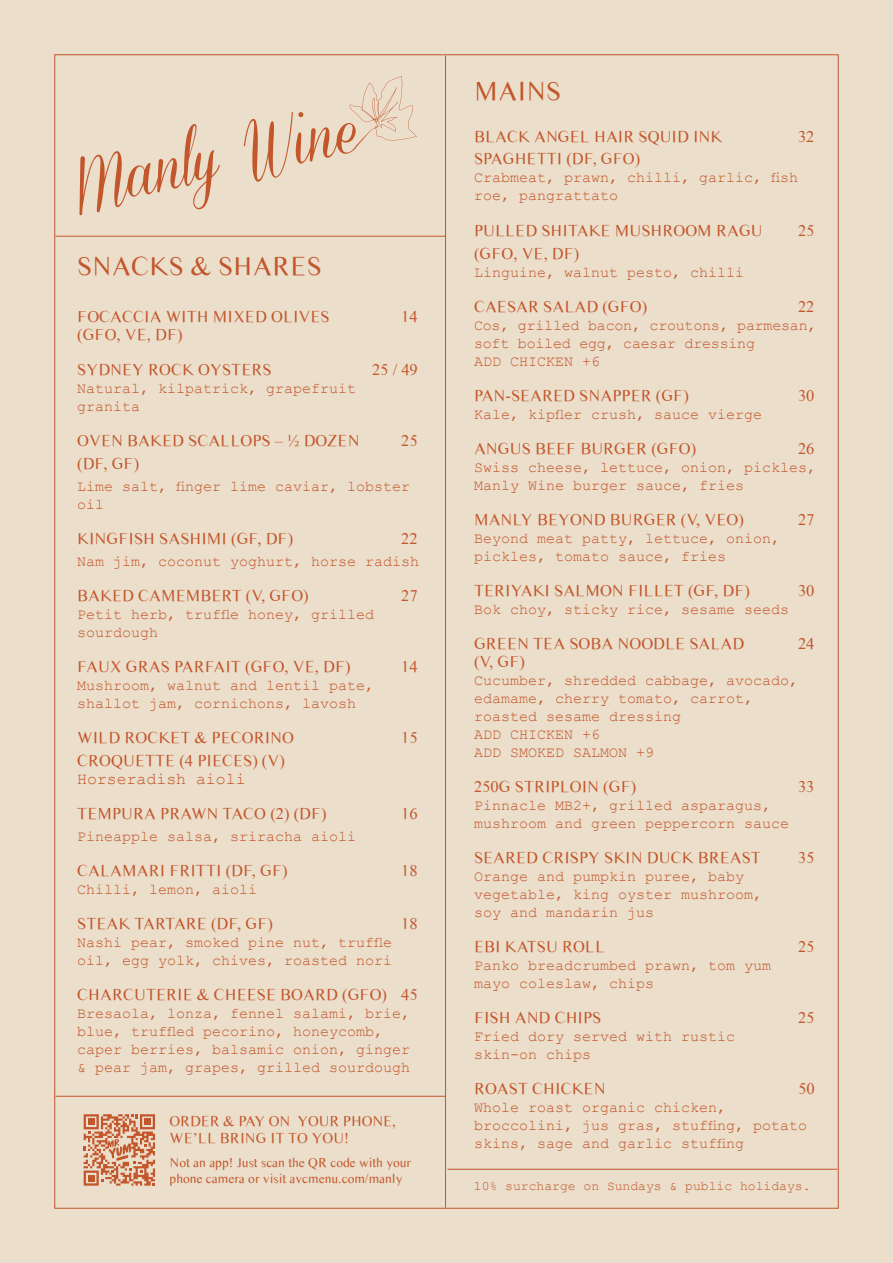
<style>
.page{position:relative;width:893px;height:1263px;background:#ebdecb}
.page>*{position:absolute;margin:0;border:0;box-sizing:border-box;transform-origin:0 0}
.COPY{font:27px "Times Sans Serif";color:#c3562b}
.COPY-2{font:16.5px "Times Sans Serif";color:#c3562b}
.COPY-3{font:16.5px "Courier New";color:#c3562b}
.COPY-4{font:15px/18px "Courier New";color:#c3562b}
.COPY-5{font:15px "Times Sans Serif";letter-spacing:-.01em;color:#c3562b}
.COPY-6{font:13.5px/16.5px "Times Sans Serif";color:#c3562b}
.t1{font:13.05px "Courier New";color:#c25729}
</style>
<div class="page">
<svg style="left:80px;top:124px;width:140px;height:91px"></svg>
<svg style="left:244px;top:76px;width:173px;height:106px"></svg>
<svg style="left:84px;top:1114px;width:71px;height:72px"></svg>
<hr style="left:445px;top:56px;width:1px;height:1152px;background:#c3562b">
<hr style="left:56px;top:236px;width:390px;height:1px;background:#c3562b">
<hr style="left:56px;top:1096px;width:390px;height:1px;background:#c3562b">
<hr style="left:447px;top:1169px;width:390px;height:1px;background:#c3562b">
<p class="COPY" style="left:77px;top:248px;width:246px">SNACKS &amp; SHARES</p>
<p class="COPY-2" style="left:77px;top:306px;width:254px">FOCACCIA WITH MIXED OLIVES</p>
<p class="COPY-2" style="left:401px;top:306px;width:18px">14</p>
<p class="COPY-2" style="left:77px;top:324px;width:107px">(GFO, VE, DF)</p>
<p class="COPY-2" style="left:77px;top:359px;width:196px">SYDNEY ROCK OYSTERS</p>
<p class="COPY-2" style="left:372px;top:359px;width:47px">25 / 49</p>
<p class="COPY-4" style="left:77px;top:379px;width:281px">Natural, kilpatrick, grapefruit granita</p>
<p class="COPY-2" style="left:77px;top:430px;width:284px">OVEN BAKED SCALLOPS – ½ DOZEN</p>
<p class="COPY-2" style="left:401px;top:430px;width:18px">25</p>
<p class="COPY-2" style="left:77px;top:452px;width:63px">(DF, GF)</p>
<p class="COPY-4" style="left:77px;top:477px;width:335px">Lime salt, finger lime caviar, lobster oil</p>
<p class="COPY-2" style="left:77px;top:527px;width:217px">KINGFISH SASHIMI (GF, DF)</p>
<p class="COPY-2" style="left:401px;top:527px;width:18px">22</p>
<p class="COPY-4" style="left:77px;top:552px;width:344px">Nam jim, coconut yoghurt, horse radish</p>
<p class="COPY-2" style="left:77px;top:585px;width:233px">BAKED CAMEMBERT (V, GFO)</p>
<p class="COPY-2" style="left:401px;top:585px;width:18px">27</p>
<p class="COPY-4" style="left:77px;top:605px;width:299px">Petit herb, truffle honey, grilled sourdough</p>
<p class="COPY-2" style="left:77px;top:656px;width:275px">FAUX GRAS PARFAIT (GFO, VE, DF)</p>
<p class="COPY-2" style="left:401px;top:656px;width:18px">14</p>
<p class="COPY-4" style="left:77px;top:676px;width:299px">Mushroom, walnut and lentil pate,</p>
<p class="COPY-4" style="left:77px;top:694px;width:281px">shallot jam, cornichons, lavosh</p>
<p class="COPY-2" style="left:77px;top:727px;width:218px">WILD ROCKET &amp; PECORINO</p>
<p class="COPY-2" style="left:401px;top:727px;width:18px">15</p>
<p class="COPY-2" style="left:77px;top:749px;width:209px">CROQUETTE (4 PIECES) (V)</p>
<p class="COPY-3" style="left:77px;top:768px;width:170px">Horseradish aioli</p>
<p class="COPY-2" style="left:77px;top:802px;width:251px">TEMPURA PRAWN TACO (2) (DF)</p>
<p class="COPY-2" style="left:401px;top:802px;width:18px">16</p>
<p class="COPY-4" style="left:77px;top:827px;width:281px">Pineapple salsa, sriracha aioli</p>
<p class="COPY-2" style="left:77px;top:859px;width:212px">CALAMARI FRITTI (DF, GF)</p>
<p class="COPY-2" style="left:401px;top:859px;width:18px">18</p>
<p class="COPY-4" style="left:77px;top:880px;width:182px">Chilli, lemon, aioli</p>
<p class="COPY-2" style="left:77px;top:912px;width:197px">STEAK TARTARE (DF, GF)</p>
<p class="COPY-2" style="left:401px;top:912px;width:18px">18</p>
<p class="COPY-4" style="left:77px;top:933px;width:317px">Nashi pear, smoked pine nut, truffle oil, egg yolk, chives, roasted nori</p>
<p class="COPY-2" style="left:77px;top:983px;width:342px">CHARCUTERIE &amp; CHEESE BOARD (GFO) 45</p>
<p class="COPY-4" style="left:77px;top:1004px;width:335px">Bresaola, lonza, fennel salami, brie, blue, truffled pecorino, honeycomb, caper berries, balsamic onion, ginger</p>
<p class="COPY-4" style="left:77px;top:1058px;width:335px">&amp; pear jam, grapes, grilled sourdough</p>
<p class="COPY-5" style="left:170px;top:1111px;width:228px">ORDER &amp; PAY ON YOUR PHONE,</p>
<p class="COPY-5" style="left:170px;top:1127px;width:181px">WE’LL BRING IT TO YOU!</p>
<p class="COPY-6" style="left:170px;top:1153px;width:243px">Not an app! Just scan the QR code with your phone camera or visit avcmenu.com/manly</p>
<p class="COPY" style="left:474px;top:73px;width:88px">MAINS</p>
<p class="COPY-2" style="left:474px;top:125px;width:250px">BLACK ANGEL HAIR SQUID INK</p>
<p class="COPY-2" style="left:798px;top:125px;width:18px">32</p>
<p class="COPY-2" style="left:474px;top:148px;width:168px">SPAGHETTI (DF, GFO)</p>
<p class="COPY-4" style="left:474px;top:168px;width:326px">Crabmeat, prawn, chilli, garlic, fish roe, pangrattato</p>
<p class="COPY-2" style="left:474px;top:220px;width:290px">PULLED SHITAKE MUSHROOM RAGU</p>
<p class="COPY-2" style="left:798px;top:220px;width:18px">25</p>
<p class="COPY-2" style="left:474px;top:242px;width:107px">(GFO, VE, DF)</p>
<p class="COPY-4" style="left:474px;top:262px;width:272px">Linguine, walnut pesto, chilli</p>
<p class="COPY-2" style="left:474px;top:295px;width:175px">CAESAR SALAD (GFO)</p>
<p class="COPY-2" style="left:798px;top:295px;width:18px">22</p>
<p class="COPY-4" style="left:474px;top:315px;width:344px">Cos, grilled bacon, croutons, parmesan, soft boiled egg, caesar dressing</p>
<p class="COPY-4" style="left:474px;top:351px;width:127px">ADD CHICKEN +6</p>
<p class="COPY-2" style="left:474px;top:384px;width:216px">PAN-SEARED SNAPPER (GF)</p>
<p class="COPY-2" style="left:798px;top:384px;width:18px">30</p>
<p class="COPY-4" style="left:474px;top:404px;width:290px">Kale, kipfler crush, sauce vierge</p>
<p class="COPY-2" style="left:474px;top:437px;width:224px">ANGUS BEEF BURGER (GFO)</p>
<p class="COPY-2" style="left:798px;top:437px;width:18px">26</p>
<p class="COPY-4" style="left:474px;top:457px;width:344px">Swiss cheese, lettuce, onion, pickles,<br>Manly Wine burger sauce, fries</p>
<p class="COPY-2" style="left:474px;top:508px;width:271px">MANLY BEYOND BURGER (V, VEO)</p>
<p class="COPY-2" style="left:798px;top:508px;width:18px">27</p>
<p class="COPY-4" style="left:474px;top:528px;width:308px">Beyond meat patty, lettuce, onion, pickles, tomato sauce, fries</p>
<p class="COPY-2" style="left:474px;top:579px;width:277px">TERIYAKI SALMON FILLET (GF, DF)</p>
<p class="COPY-2" style="left:798px;top:579px;width:18px">30</p>
<p class="COPY-4" style="left:474px;top:599px;width:317px">Bok choy, sticky rice, sesame seeds</p>
<p class="COPY-2" style="left:474px;top:632px;width:272px">GREEN TEA SOBA NOODLE SALAD</p>
<p class="COPY-2" style="left:798px;top:632px;width:18px">24</p>
<p class="COPY-2" style="left:474px;top:650px;width:53px">(V, GF)</p>
<p class="COPY-4" style="left:474px;top:670px;width:326px">Cucumber, shredded cabbage, avocado, edamame, cherry tomato, carrot, roasted sesame dressing</p>
<p class="COPY-4" style="left:474px;top:724px;width:127px">ADD CHICKEN +6</p>
<p class="COPY-4" style="left:474px;top:742px;width:181px">ADD SMOKED SALMON +9</p>
<p class="COPY-2" style="left:474px;top:775px;width:164px">250G STRIPLOIN (GF)</p>
<p class="COPY-2" style="left:798px;top:775px;width:18px">33</p>
<p class="COPY-4" style="left:474px;top:795px;width:317px">Pinnacle MB2+, grilled asparagus, mushroom and green peppercorn sauce</p>
<p class="COPY-2" style="left:474px;top:846px;width:288px">SEARED CRISPY SKIN DUCK BREAST</p>
<p class="COPY-2" style="left:798px;top:846px;width:18px">35</p>
<p class="COPY-4" style="left:474px;top:866px;width:290px">Orange and pumpkin puree, baby vegetable, king oyster mushroom,</p>
<p class="COPY-4" style="left:474px;top:902px;width:181px">soy and mandarin jus</p>
<p class="COPY-2" style="left:474px;top:935px;width:133px">EBI KATSU ROLL</p>
<p class="COPY-2" style="left:798px;top:935px;width:18px">25</p>
<p class="COPY-4" style="left:474px;top:955px;width:299px">Panko breadcrumbed prawn, tom yum</p>
<p class="COPY-4" style="left:474px;top:973px;width:181px">mayo coleslaw, chips</p>
<p class="COPY-2" style="left:474px;top:1006px;width:129px">FISH AND CHIPS</p>
<p class="COPY-2" style="left:798px;top:1006px;width:18px">25</p>
<p class="COPY-4" style="left:474px;top:1026px;width:263px">Fried dory served with rustic</p>
<p class="COPY-4" style="left:474px;top:1044px;width:118px">skin-on chips</p>
<p class="COPY-2" style="left:474px;top:1077px;width:133px">ROAST CHICKEN</p>
<p class="COPY-2" style="left:798px;top:1077px;width:18px">50</p>
<p class="COPY-4" style="left:474px;top:1097px;width:335px">Whole roast organic chicken, broccolini, jus gras, stuffing, potato skins, sage and garlic stuffing</p>
<p class="t1" style="left:474px;top:1178px;width:338px">10% surcharge on Sundays &amp; public holidays.</p>
</div>
